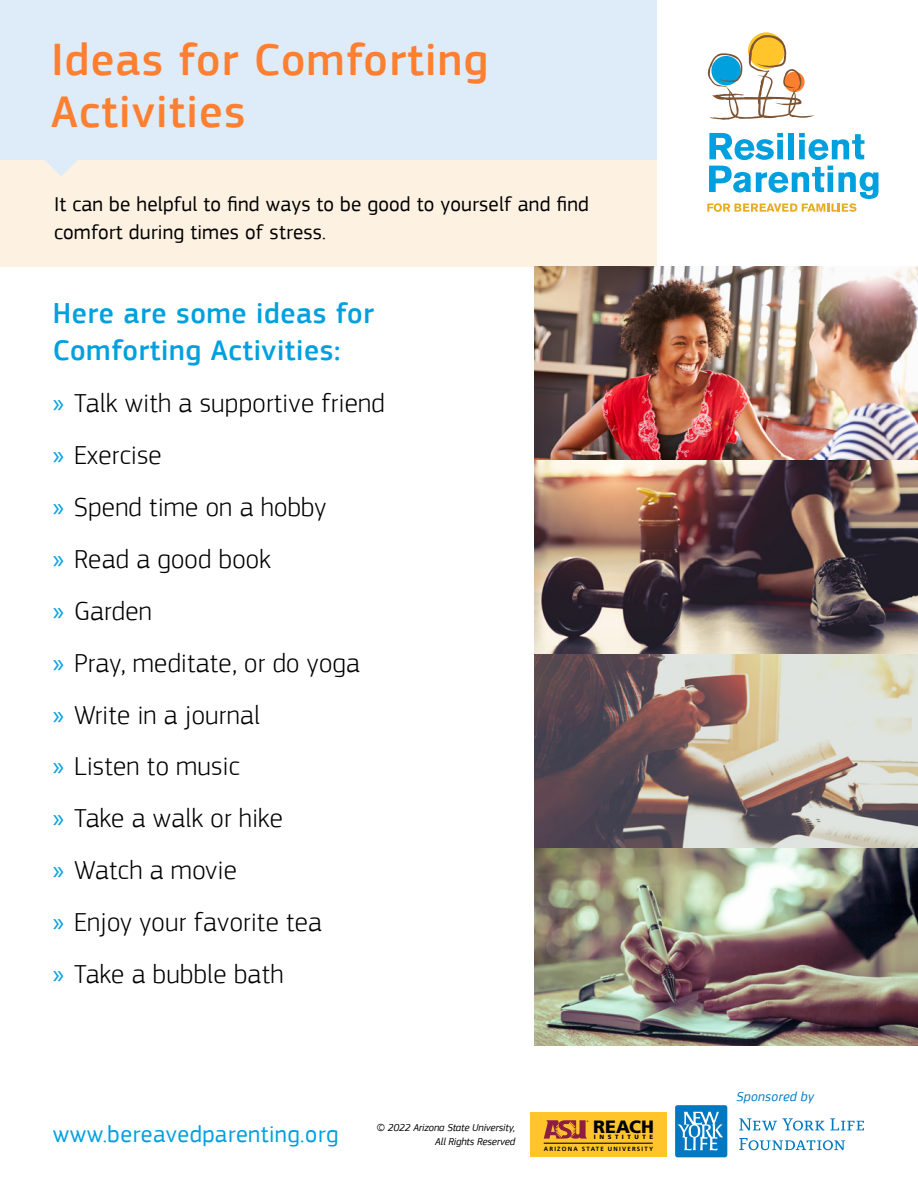
<style>
.page{position:relative;width:918px;height:1188px;background:#fff}
.page>*{position:absolute;margin:0;border:0;box-sizing:border-box;transform-origin:0 0}
.t1{font:500 46.5px/51px "PF Square Sans Pro";letter-spacing:.025em;color:#ff7f30}
.t2{font:500 29.7px/37.2px "PF Square Sans Pro";letter-spacing:.02em;color:#00a0df}
.t3{font:300 27.15px/51.9px "PF Square Sans Pro";letter-spacing:.01em;color:#000}
.t4{font:24px "PF Square Sans Pro";letter-spacing:.02em;color:#00a0df}
.t5{font:21px/28.5px "PF Square Sans Pro";letter-spacing:.01em;color:#000}
.t6{font:900 17.85px "Frutiger LT Std";color:#000}
.t7{font:italic 13.5px "PF Square Sans Pro";letter-spacing:.02em;color:#0079c2}
.t8{font:italic 10.5px/13.5px "PF Square Sans Pro";letter-spacing:-.01em;color:#000;text-align:right}
.t9{font:700 6.15px "Frutiger LT Std";letter-spacing:.195em;color:#000}
.t10{font:900 6.15px "Frutiger LT Std";letter-spacing:.575em;color:#000}
.t11{font:700 2.1px "Frutiger LT Std";color:#000}
.s1{font-family:"Myriad Pro";font-weight:400;color:#00a0df}
</style>
<div class="page">
<div style="left:0;top:123px;width:657px;height:144px;background:#fdf2e2"></div>
<div style="left:0;top:0;width:657px;height:159px;background:#ddecf8"></div>
<svg style="left:748px;top:32px;width:37px;height:37px"></svg>
<svg style="left:709px;top:133px;width:74px;height:27px"></svg>
<div style="left:788px;top:133px;width:6px;height:26px;background:#00a0df"></div>
<svg style="left:799px;top:133px;width:66px;height:27px"></svg>
<svg style="left:707px;top:166px;width:171px;height:46px"></svg>
<svg style="left:708px;top:35px;width:107px;height:85px"></svg>
<svg style="left:0;top:159px;width:138px;height:17px"></svg>
<img style="left:535px;top:267px;width:383px;height:194px">
<img style="left:535px;top:461px;width:383px;height:194px">
<img style="left:535px;top:655px;width:383px;height:194px">
<img style="left:535px;top:849px;width:383px;height:196px">
<div style="left:531px;top:1112px;width:136px;height:45px;background:#ffc52b"></div>
<svg style="left:739px;top:1138px;width:106px;height:13px"></svg>
<svg style="left:739px;top:1118px;width:125px;height:13px"></svg>
<svg style="left:675px;top:1105px;width:52px;height:52px;background:#3795cf"></svg>
<svg style="left:544px;top:1120px;width:109px;height:23px"></svg>
<hr style="left:544px;top:1143px;width:109px;height:1px;background:#000">
<h1 class="t1" style="left:51px;top:38px;width:439px">Ideas for Comforting<br>Activities</h1>
<p class="t5" style="left:54px;top:191px;width:536px">It can be helpful to find ways to be good to yourself and find comfort during times of stress.</p>
<p class="t2" style="left:53px;top:296px;width:323px">Here are some ideas for<br>Comforting Activities:</p>
<p class="t3" style="left:53px;top:379px;width:333px"><span class="s1">»</span> Talk with a supportive friend <span class="s1">»</span> Exercise<br><span class="s1">»</span> Spend time on a hobby<br><span class="s1">»</span> Read a good book<br><span class="s1">»</span> Garden<br><span class="s1">»</span> Pray, meditate, or do yoga<br><span class="s1">»</span> Write in a journal<br><span class="s1">»</span> Listen to music<br><span class="s1">»</span> Take a walk or hike<br><span class="s1">»</span> Watch a movie<br><span class="s1">»</span> Enjoy your favorite tea<br><span class="s1">»</span> Take a bubble bath</p>
<p class="t4" style="left:53px;top:1124px;width:287px">www.bereavedparenting.org</p>
<p class="t8" style="left:377px;top:1122px;width:140px">© 2022 Arizona State University,<br>All Rights Reserved</p>
<p class="t6" style="left:593px;top:1116px;width:62px">REACH</p>
<p class="t11" style="left:587px;top:1120px;width:3px">®</p>
<p class="t10" style="left:594px;top:1133px;width:61px">INSTITUTE</p>
<p class="t9" style="left:544px;top:1145px;width:111px">ARIZONA STATE UNIVERSITY</p>
<p class="t7" style="left:737px;top:1091px;width:79px">Sponsored by</p>
</div>
